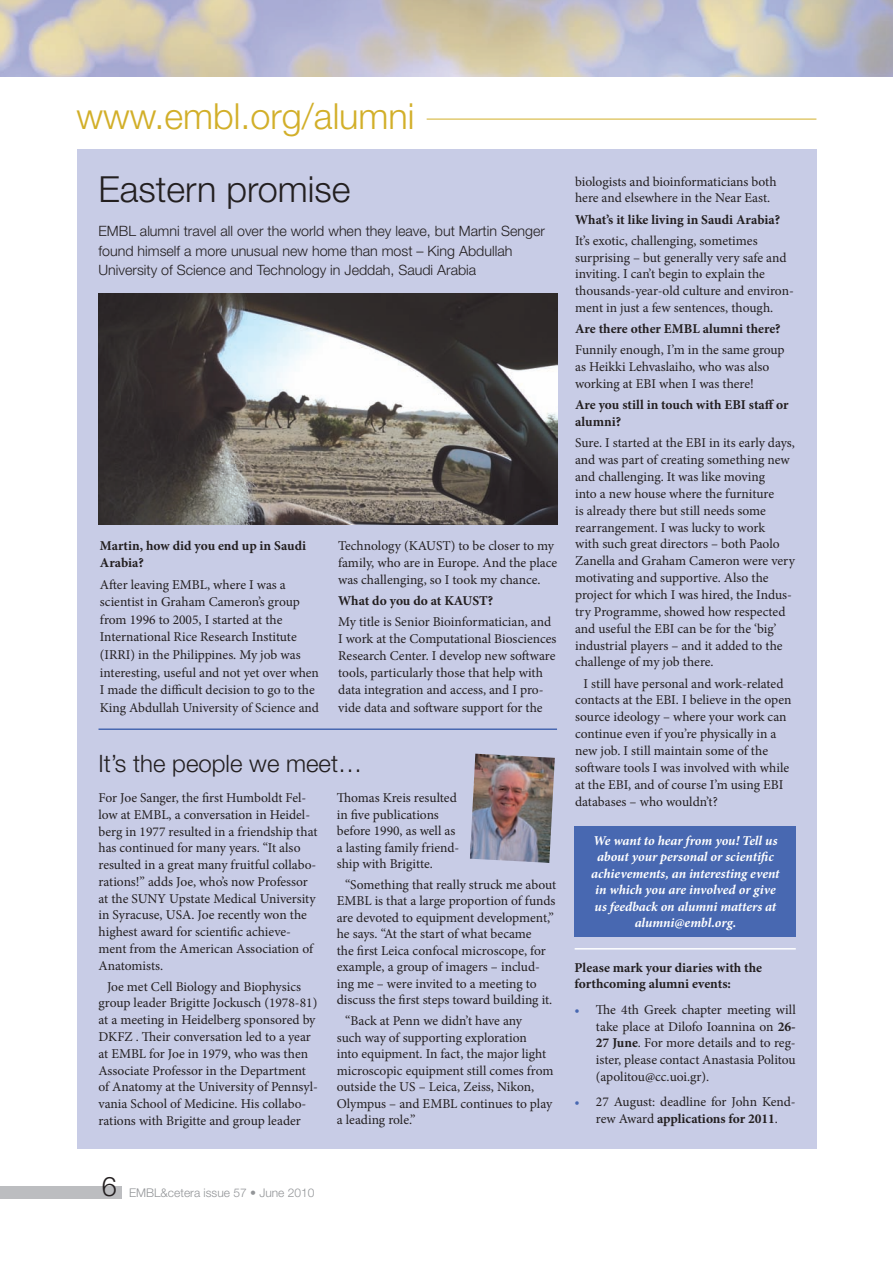
<style>
.page{position:relative;width:893px;height:1263px;background:#fff}
.page>*{position:absolute;margin:0;border:0;box-sizing:border-box;transform-origin:0 0}
.t1{font:300 36px "Helvetica Neue LT Pro";color:#d2af29}
.t2{font:300 36px "Helvetica Neue LT Pro";color:#231f20}
.t3{font:300 27px "Helvetica Neue LT Pro";color:#231f20}
.t4{font:300 24px "Helvetica Neue LT Pro";color:#231f20}
.t5{font:300 14.25px/19.5px "Helvetica Neue LT Pro";color:#231f20}
.t6{font:13.5px/16.8px "Minion Pro";letter-spacing:-.005em;color:#231f20}
.t7{font:700 13.5px/16.8px "Minion Pro";color:#231f20}
.t8{font:italic 700 13.5px/16.5px "Minion Pro";letter-spacing:-.005em;color:#fff;text-align:center}
.t9{font:300 12px "Helvetica Neue LT Pro";color:#939598}
.s1{color:#4868b1}
.s2{font-weight:700}
</style>
<div class="page">
<div style="left:0;top:1186px;width:121px;height:13px;background:#bcbdc0"></div>
<div style="left:77px;top:149px;width:739px;height:999px;background:#c8cce6"></div>
<hr style="left:427px;top:119px;width:389px;height:1px;background:#d2af29">
<hr style="left:575px;top:948px;width:221px;height:1px;background:#fff">
<div style="left:575px;top:826px;width:221px;height:110px;background:#4868b1"></div>
<img style="left:470px;top:754px;width:85px;height:109px">
<img style="left:99px;top:293px;width:458px;height:232px">
<hr style="left:99px;top:728px;width:458px;height:2px;background:#4868b1">
<h1 class="t1" style="left:77px;top:94px;width:340px">www.embl.org/alumni</h1>
<h1 class="t2" style="left:99px;top:167px;width:254px">Eastern promise</h1>
<p class="t5" style="left:99px;top:221px;width:448px">EMBL alumni travel all over the world when they leave, but Martin Senger found himself a more unusual new home than most – King Abdullah<br>University of Science and Technology in Jeddah, Saudi Arabia</p>
<p class="t7" style="left:100px;top:536px;width:208px;line-height:17.5px">Martin, how did you end up in Saudi<br>Arabia?</p>
<p class="t6" style="left:100px;top:576px;width:221px;line-height:17.5px">After leaving EMBL, where I was a scientist in Graham Cameron’s group from 1996 to 2005, I started at the International Rice Research Institute (IRRI) in the Philippines. My job was interesting, useful and not yet over when I made the difficult decision to go to the King Abdullah University of Science and</p>
<p class="t6" style="left:338px;top:537px;width:221px">Technology (KAUST) to be closer to my family, who are in Europe. And the place was challenging, so I took my chance.</p>
<p class="t7" style="left:338px;top:592px;width:156px">What do you do at KAUST?</p>
<p class="t6" style="left:338px;top:613px;width:220px">My title is Senior Bioinformatician, and I work at the Computational Biosciences Research Center. I develop new software tools, particularly those that help with data integration and access, and I pro&shy;vide data and software support for the</p>
<h3 class="t4" style="left:99px;top:749px;width:265px">It’s the people we meet…</h3>
<p class="t6" style="left:99px;top:789px;width:220px">For Joe Sanger, the first Humboldt Fel&shy;low at EMBL, a conversation in Heidel&shy;berg in 1977 resulted in a friendship that has continued for many years. “It also resulted in a great many fruitful collabo&shy;rations!” adds Joe, who’s now Professor at the SUNY Upstate Medical University in Syracuse, USA. Joe recently won the highest award for scientific achieve&shy;ment from the American Association of Anatomists.</p>
<p class="t6" style="left:99px;top:978px;width:221px;text-indent:9px">Joe met Cell Biology and Biophysics group leader Brigitte Jockusch (1978-81) at a meeting in Heidelberg sponsored by DKFZ . Their conversation led to a year at EMBL for Joe in 1979, who was then Associate Professor in the Department of Anatomy at the University of Pennsyl&shy;vania School of Medicine. His collabo&shy;rations with Brigitte and group leader</p>
<p class="t6" style="left:337px;top:789px;width:124px">Thomas Kreis resulted in five publications before 1990, as well as a lasting family friend&shy;ship with Brigitte.</p>
<p class="t6" style="left:337px;top:876px;width:221px;text-indent:9px">“Something that really struck me about EMBL is that a large proportion of funds are devoted to equipment development,” he says. “At the start of what became<br>the first Leica confocal microscope, for example, a group of imagers – includ&shy;ing me – were invited to a meeting to discuss the first steps toward building it.</p>
<p class="t6" style="left:337px;top:1012px;width:218px;text-indent:9px">“Back at Penn we didn’t have any<br>such way of supporting exploration<br>into equipment. In fact, the major light microscopic equipment still comes from outside the US – Leica, Zeiss, Nikon, Olympus – and EMBL continues to play a leading role.”</p>
<p class="t6" style="left:575px;top:173px;width:203px">biologists and bioinformaticians both here and elsewhere in the Near East.</p>
<p class="t7" style="left:575px;top:211px;width:206px">What’s it like living in Saudi Arabia?</p>
<p class="t6" style="left:575px;top:232px;width:220px">It’s exotic, challenging, sometimes surprising – but generally very safe and inviting. I can’t begin to explain the thousands-year-old culture and environ&shy;ment in just a few sentences, though.</p>
<p class="t7" style="left:575px;top:320px;width:207px">Are there other EMBL alumni there?</p>
<p class="t6" style="left:575px;top:342px;width:211px">Funnily enough, I’m in the same group as Heikki Lehvaslaiho, who was also working at EBI when I was there!</p>
<p class="t7" style="left:575px;top:396px;width:215px">Are you still in touch with EBI staff or alumni?</p>
<p class="t6" style="left:575px;top:434px;width:221px">Sure. I started at the EBI in its early days, and was part of creating something new and challenging. It was like moving<br>into a new house where the furniture<br>is already there but still needs some rearrangement. I was lucky to work<br>with such great directors – both Paolo Zanella and Graham Cameron were very motivating and supportive. Also the project for which I was hired, the Indus&shy;try Programme, showed how respected and useful the EBI can be for the ‘big’ industrial players – and it added to the challenge of my job there.</p>
<p class="t6" style="left:575px;top:675px;width:218px;text-indent:9px">I still have personal and work-related contacts at the EBI. I believe in the open source ideology – where your work can continue even if you’re physically in a new job. I still maintain some of the software tools I was involved with while at the EBI, and of course I’m using EBI databases – who wouldn’t?</p>
<p class="t8" style="left:591px;top:832px;width:190px">We want to hear from you! Tell us about your personal or scientific achievements, an interesting event in which you are involved or give us feedback on alumni matters at alumni@embl.org.</p>
<p class="t7" style="left:575px;top:959px;width:189px">Please mark your diaries with the forthcoming alumni events:</p>
<p class="t6" style="left:596px;top:1001px;width:201px;text-align:justify;text-indent:-21px"><span class="s1">•</span> The 4th Greek chapter meeting will take place at Dilofo Ioannina on <span class="s2">26- 27 June</span>. For more details and to reg&shy;ister, please contact Anastasia Politou (apolitou@cc.uoi.gr).</p>
<p class="t6" style="left:575px;top:1093px;width:223px;text-align:center"><span class="s1">•</span> 27 August: deadline for John Kend&shy;rew Award <span class="s2">applications for 2011</span>.</p>
<h2 class="t3" style="left:102px;top:1169px;width:17px">6</h2>
<p class="t9" style="left:129px;top:1185px;width:187px">EMBL&amp;cetera issue 57 • June 2010</p>
</div>
